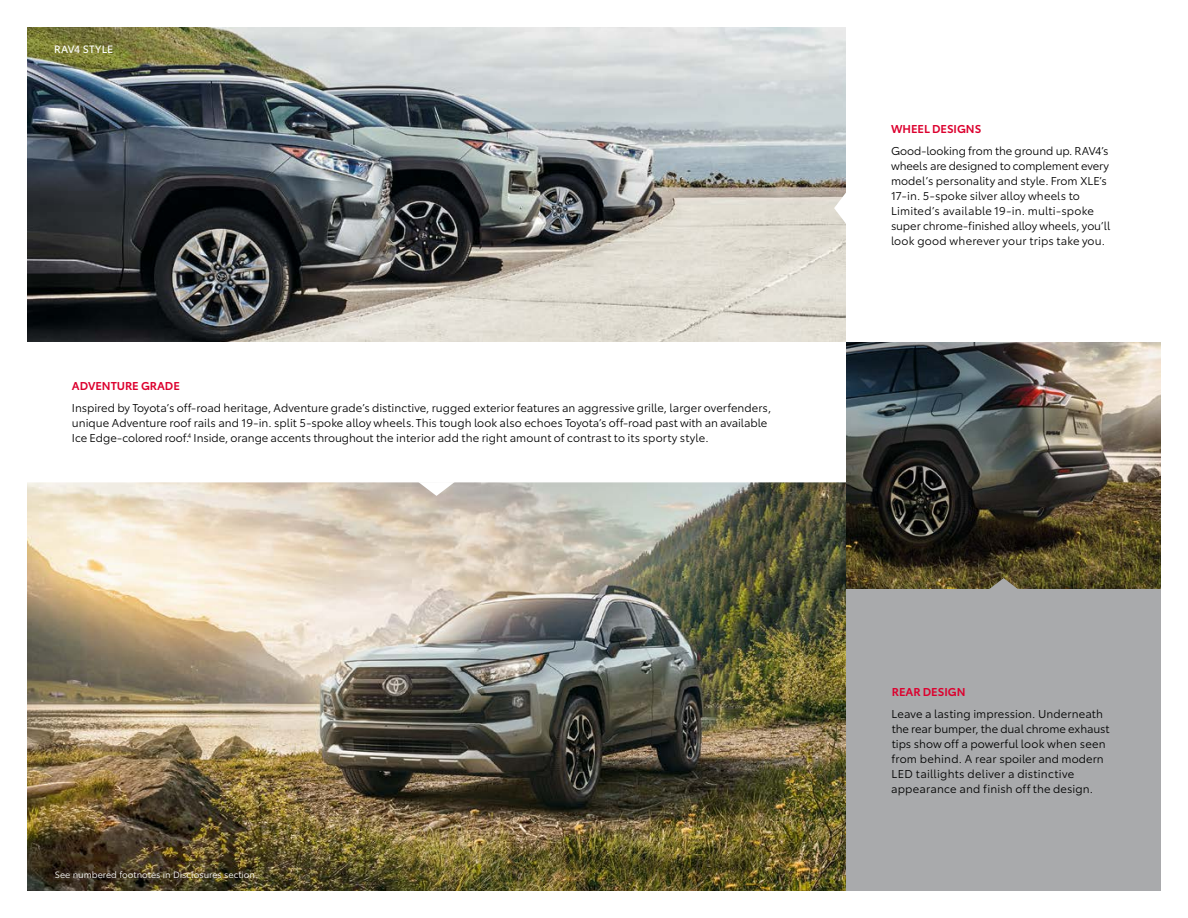
<style>
.page{position:relative;width:1188px;height:918px;background:#fff}
.page>*{position:absolute;margin:0;border:0;box-sizing:border-box;transform-origin:0 0}
.t1{font:11.25px/15px "Toyota Type";color:#000}
.t2{font:600 11.25px "Toyota Type";letter-spacing:-.005em;color:#dc002e}
.t3{font:10.5px "Toyota Type";letter-spacing:.02em;color:#fff}
.t4{font:9px "Toyota Type";color:#fff}
</style>
<div class="page">
<img style="left:27px;top:27px;width:819px;height:315px">
<img style="left:846px;top:342px;width:315px;height:247px">
<img style="left:27px;top:482px;width:819px;height:409px">
<svg style="left:418px;top:482px;width:37px;height:14px"></svg>
<div style="left:846px;top:589px;width:315px;height:302px;background:#a9aaac"></div>
<svg style="left:834px;top:193px;width:12px;height:31px"></svg>
<svg style="left:989px;top:578px;width:29px;height:11px"></svg>
<p class="t3" style="left:54px;top:41px;width:61px">RAV4 STYLE</p>
<p class="t2" style="left:72px;top:378px;width:109px">ADVENTURE GRADE</p>
<p class="t1" style="left:72px;top:400px;width:701px">Inspired by Toyota’s off-road heritage, Adventure grade’s distinctive, rugged exterior features an aggressive grille, larger overfenders, unique Adventure roof rails and 19-in. split 5-spoke alloy wheels. This tough look also echoes Toyota’s off-road past with an available<br>Ice Edge-colored roof.<sup>4</sup> Inside, orange accents throughout the interior add the right amount of contrast to its sporty style.</p>
<p class="t4" style="left:55px;top:868px;width:204px">See numbered footnotes in Disclosures section.</p>
<p class="t2" style="left:891px;top:120px;width:92px">WHEEL DESIGNS</p>
<p class="t1" style="left:891px;top:142px;width:221px">Good-looking from the ground up. RAV4’s wheels are designed to complement every model’s personality and style. From XLE’s 17-in. 5-spoke silver alloy wheels to Limited’s available 19-in. multi-spoke super chrome-finished alloy wheels, you’ll look good wherever your trips take you.</p>
<p class="t2" style="left:892px;top:683px;width:75px">REAR DESIGN</p>
<p class="t1" style="left:891px;top:705px;width:220px">Leave a lasting impression. Underneath the rear bumper, the dual chrome exhaust tips show off a powerful look when seen from behind. A rear spoiler and modern LED taillights deliver a distinctive appearance and finish off the design.</p>
</div>
